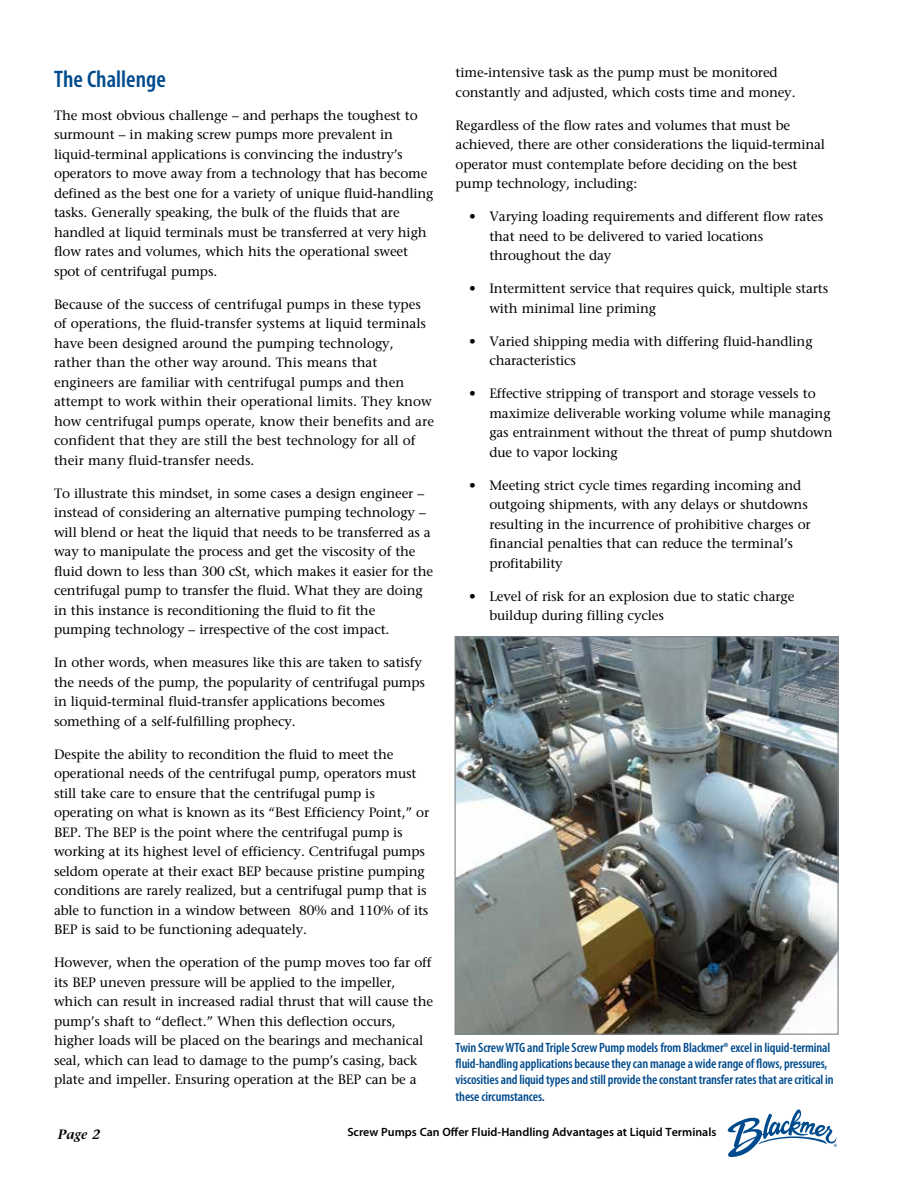
<style>
.page{position:relative;width:918px;height:1188px;background:#fff}
.page>*{position:absolute;margin:0;border:0;box-sizing:border-box;transform-origin:0 0}
.t1{font:600 condensed 24px "Myriad Pro";color:#004b8d}
.t2{font:13.5px/19.5px "Stone Serif";letter-spacing:-.01em;color:#000}
.t3{font:600 condensed 13.5px/16.2px "Myriad Pro";letter-spacing:-.01em;color:#004b8d}
.t4{font:italic 600 13.5px "Stone Serif";color:#000}
.t5{font:600 12px "Myriad Pro";color:#000}
</style>
<div class="page">
<img style="left:457px;top:638px;width:380px;height:395px">
<div style="left:455px;top:636px;width:384px;height:399px;border:1px solid #7e868c"></div>
<svg style="left:727px;top:1109px;width:110px;height:48px"></svg>
<h1 class="t1" style="left:54px;top:66px;width:113px">The Challenge</h1>
<p class="t2" style="left:54px;top:106px;width:381px">The most obvious challenge – and perhaps the toughest to surmount – in making screw pumps more prevalent in liquid-terminal applications is convincing the industry’s operators to move away from a technology that has become defined as the best one for a variety of unique fluid-handling tasks. Generally speaking, the bulk of the fluids that are handled at liquid terminals must be transferred at very high flow rates and volumes, which hits the operational sweet spot of centrifugal pumps.</p>
<p class="t2" style="left:54px;top:295px;width:382px">Because of the success of centrifugal pumps in these types of operations, the fluid-transfer systems at liquid terminals have been designed around the pumping technology, rather than the other way around. This means that engineers are familiar with centrifugal pumps and then attempt to work within their operational limits. They know how centrifugal pumps operate, know their benefits and are confident that they are still the best technology for all of their many fluid-transfer needs.</p>
<p class="t2" style="left:54px;top:483px;width:381px">To illustrate this mindset, in some cases a design engineer – instead of considering an alternative pumping technology – will blend or heat the liquid that needs to be transferred as a way to manipulate the process and get the viscosity of the fluid down to less than 300 cSt, which makes it easier for the centrifugal pump to transfer the fluid. What they are doing in this instance is reconditioning the fluid to fit the pumping technology – irrespective of the cost impact.</p>
<p class="t2" style="left:54px;top:653px;width:373px">In other words, when measures like this are taken to satisfy the needs of the pump, the popularity of centrifugal pumps in liquid-terminal fluid-transfer applications becomes something of a self-fulfilling prophecy.</p>
<p class="t2" style="left:54px;top:744px;width:377px">Despite the ability to recondition the fluid to meet the operational needs of the centrifugal pump, operators must still take care to ensure that the centrifugal pump is operating on what is known as its “Best Efficiency Point,” or BEP. The BEP is the point where the centrifugal pump is working at its highest level of efficiency. Centrifugal pumps seldom operate at their exact BEP because pristine pumping conditions are rarely realized, but a centrifugal pump that is able to function in a window between 80% and 110% of its BEP is said to be functioning adequately.</p>
<p class="t2" style="left:54px;top:953px;width:381px">However, when the operation of the pump moves too far off its BEP uneven pressure will be applied to the impeller, which can result in increased radial thrust that will cause the pump’s shaft to “deflect.” When this deflection occurs, higher loads will be placed on the bearings and mechanical seal, which can lead to damage to the pump’s casing, back plate and impeller. Ensuring operation at the BEP can be a</p>
<p class="t2" style="left:456px;top:63px;width:341px">time-intensive task as the pump must be monitored constantly and adjusted, which costs time and money.</p>
<p class="t2" style="left:456px;top:115px;width:371px">Regardless of the flow rates and volumes that must be achieved, there are other considerations the liquid-terminal operator must contemplate before deciding on the best pump technology, including:</p>
<p class="t2" style="left:489px;top:207px;width:335px;text-indent:-20px">• Varying loading requirements and different flow rates that need to be delivered to varied locations throughout the day</p>
<p class="t2" style="left:489px;top:279px;width:340px;text-indent:-20px">• Intermittent service that requires quick, multiple starts with minimal line priming</p>
<p class="t2" style="left:489px;top:331px;width:325px;text-indent:-20px">• Varied shipping media with differing fluid-handling characteristics</p>
<p class="t2" style="left:489px;top:384px;width:345px;text-indent:-20px">• Effective stripping of transport and storage vessels to maximize deliverable working volume while managing gas entrainment without the threat of pump shutdown due to vapor locking</p>
<p class="t2" style="left:489px;top:475px;width:323px;text-indent:-20px">• Meeting strict cycle times regarding incoming and outgoing shipments, with any delays or shutdowns resulting in the incurrence of prohibitive charges or financial penalties that can reduce the terminal’s profitability</p>
<p class="t2" style="left:489px;top:586px;width:307px;text-indent:-20px">• Level of risk for an explosion due to static charge buildup during filling cycles</p>
<p class="t3" style="left:456px;top:1040px;width:380px">Twin Screw WTG and Triple Screw Pump models from Blackmer® excel in liquid-terminal fluid-handling applications because they can manage a wide range of flows, pressures, viscosities and liquid types and still provide the constant transfer rates that are critical in these circumstances.</p>
<p class="t4" style="left:58px;top:1126px;width:44px">Page 2</p>
<p class="t5" style="left:347px;top:1125px;width:371px">Screw Pumps Can Offer Fluid-Handling Advantages at Liquid Terminals</p>
</div>
